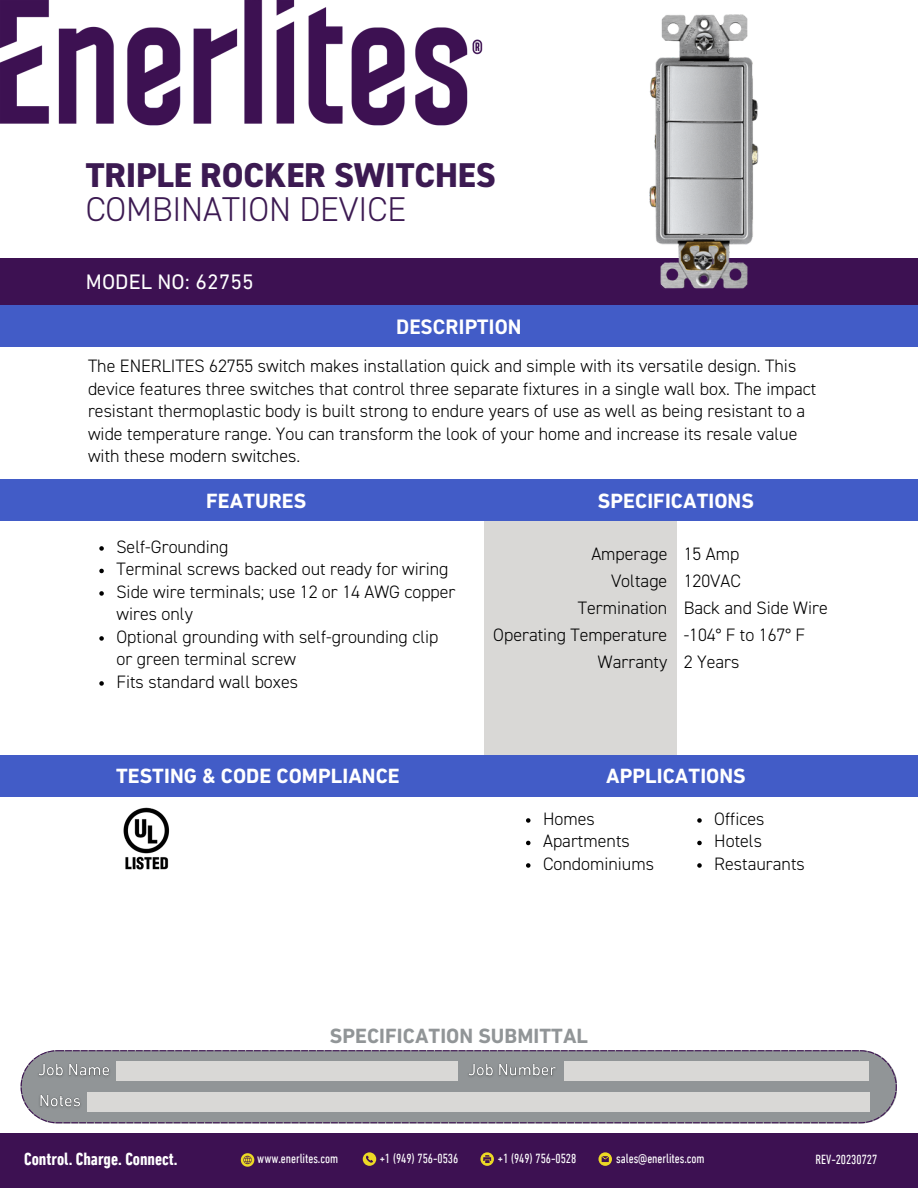
<style>
.page{position:relative;width:918px;height:1188px;background:#fff}
.page>*{position:absolute;margin:0;border:0;box-sizing:border-box;transform-origin:0 0}
.t1{font:800 34.5px "DIN2014";letter-spacing:-.005em;color:#3c1a52}
.t2{font:300 34.5px "DIN2014";letter-spacing:-.005em;color:#3c1a52}
.t3{font:21.3px "DIN Next LT Pro";letter-spacing:.005em;color:#fff}
.t4{font:700 21px "DIN Next LT Pro";letter-spacing:.005em;color:#fff}
.t5{font:700 21px "DIN Next LT Pro";letter-spacing:.005em;color:#919597}
.t6{font:700 21px "DIN2014";letter-spacing:.005em;color:#fff}
.t7{font:300 18px/22.5px "DIN2014";color:#000}
.t8{font:700 condensed 18px "DIN Next LT Pro";color:#fff}
.t9{font:condensed 13.5px "DIN Next LT Pro";letter-spacing:-.005em;color:#fff}
</style>
<div class="page">
<div style="left:0;top:258px;width:918px;height:52px;background:#3d1152"></div>
<div style="left:0;top:305px;width:918px;height:42px;background:#425cc7"></div>
<div style="left:484px;top:521px;width:192px;height:258px;background:#d9d8d6"></div>
<img style="left:0;top:0;width:483px;height:126px">
<div style="left:0;top:479px;width:918px;height:42px;background:#425cc7"></div>
<div style="left:0;top:755px;width:918px;height:42px;background:#425cc7"></div>
<img style="left:649px;top:14px;width:110px;height:275px">
<svg style="left:526px;top:818px;width:5px;height:5px"></svg>
<svg style="left:526px;top:841px;width:5px;height:4px"></svg>
<svg style="left:526px;top:863px;width:5px;height:5px"></svg>
<svg style="left:697px;top:818px;width:5px;height:5px"></svg>
<svg style="left:697px;top:841px;width:5px;height:4px"></svg>
<svg style="left:697px;top:863px;width:5px;height:5px"></svg>
<img style="left:123px;top:808px;width:47px;height:62px">
<svg style="left:99px;top:546px;width:5px;height:5px"></svg>
<svg style="left:99px;top:569px;width:5px;height:4px"></svg>
<svg style="left:99px;top:591px;width:5px;height:5px"></svg>
<svg style="left:99px;top:636px;width:5px;height:5px"></svg>
<svg style="left:99px;top:681px;width:5px;height:5px"></svg>
<div style="left:0;top:1133px;width:918px;height:55px;background:#3d1152"></div>
<svg style="left:21px;top:1050px;width:876px;height:73px;background:#929499"></svg>
<div style="left:117px;top:1061px;width:341px;height:20px;background:#d9d8d6"></div>
<svg style="left:598px;top:1152px;width:14px;height:14px"></svg>
<svg style="left:241px;top:1153px;width:13px;height:14px"></svg>
<svg style="left:363px;top:1152px;width:13px;height:14px"></svg>
<svg style="left:480px;top:1152px;width:14px;height:14px"></svg>
<img style="left:33px;top:1058px;width:81px;height:28px">
<div style="left:564px;top:1061px;width:305px;height:20px;background:#d9d8d6"></div>
<img style="left:463px;top:1058px;width:99px;height:28px">
<div style="left:87px;top:1093px;width:782px;height:19px;background:#d9d8d6"></div>
<img style="left:34px;top:1089px;width:51px;height:28px">
<p class="t1" style="left:86px;top:161px;width:411px">TRIPLE ROCKER SWITCHES</p>
<p class="t2" style="left:86px;top:194px;width:322px">COMBINATION DEVICE</p>
<p class="t3" style="left:86px;top:273px;width:169px">MODEL NO: 62755</p>
<p class="t6" style="left:396px;top:318px;width:127px">DESCRIPTION</p>
<p class="t7" style="left:88px;top:356px;width:730px">The ENERLITES 62755 switch makes installation quick and simple with its versatile design. This device features three switches that control three separate fixtures in a single wall box. The impact resistant thermoplastic body is built strong to endure years of use as well as being resistant to a wide temperature range. You can transform the look of your home and increase its resale value with these modern switches.</p>
<p class="t4" style="left:206px;top:492px;width:102px">FEATURES</p>
<p class="t4" style="left:598px;top:492px;width:158px">SPECIFICATIONS</p>
<p class="t7" style="left:116px;top:537px;width:114px">Self-Grounding</p>
<p class="t7" style="left:116px;top:559px;width:334px">Terminal screws backed out ready for wiring</p>
<p class="t7" style="left:116px;top:582px;width:341px">Side wire terminals; use 12 or 14 AWG copper wires only</p>
<p class="t7" style="left:116px;top:627px;width:324px">Optional grounding with self-grounding clip or green terminal screw</p>
<p class="t7" style="left:116px;top:672px;width:183px">Fits standard wall boxes</p>
<p class="t7" style="left:591px;top:544px;width:77px">Amperage</p>
<p class="t7" style="left:611px;top:571px;width:58px">Voltage</p>
<p class="t7" style="left:578px;top:598px;width:91px">Termination</p>
<p class="t7" style="left:493px;top:625px;width:176px">Operating Temperature</p>
<p class="t7" style="left:598px;top:652px;width:71px">Warranty</p>
<p class="t7" style="left:684px;top:544px;width:57px">15 Amp</p>
<p class="t7" style="left:684px;top:571px;width:59px">120VAC</p>
<p class="t7" style="left:684px;top:598px;width:146px">Back and Side Wire</p>
<p class="t7" style="left:684px;top:625px;width:123px">-104° F to 167° F</p>
<p class="t7" style="left:684px;top:652px;width:57px">2 Years</p>
<p class="t4" style="left:116px;top:767px;width:285px">TESTING &amp; CODE COMPLIANCE</p>
<p class="t4" style="left:606px;top:767px;width:141px">APPLICATIONS</p>
<p class="t7" style="left:543px;top:809px;width:53px">Homes</p>
<p class="t7" style="left:543px;top:831px;width:88px">Apartments</p>
<p class="t7" style="left:543px;top:854px;width:112px">Condominiums</p>
<p class="t7" style="left:714px;top:809px;width:52px">Offices</p>
<p class="t7" style="left:714px;top:831px;width:49px">Hotels</p>
<p class="t7" style="left:714px;top:854px;width:92px">Restaurants</p>
<p class="t5" style="left:330px;top:1027px;width:260px">SPECIFICATION SUBMITTAL</p>
<p class="t8" style="left:24px;top:1151px;width:155px">Control. Charge. Connect.</p>
<p class="t9" style="left:257px;top:1153px;width:82px">www.enerlites.com</p>
<p class="t9" style="left:380px;top:1153px;width:80px">+1 (949) 756-0536</p>
<p class="t9" style="left:498px;top:1153px;width:80px">+1 (949) 756-0528</p>
<p class="t9" style="left:616px;top:1153px;width:90px">sales@enerlites.com</p>
<p class="t9" style="left:816px;top:1154px;width:63px">REV-20230727</p>
</div>
